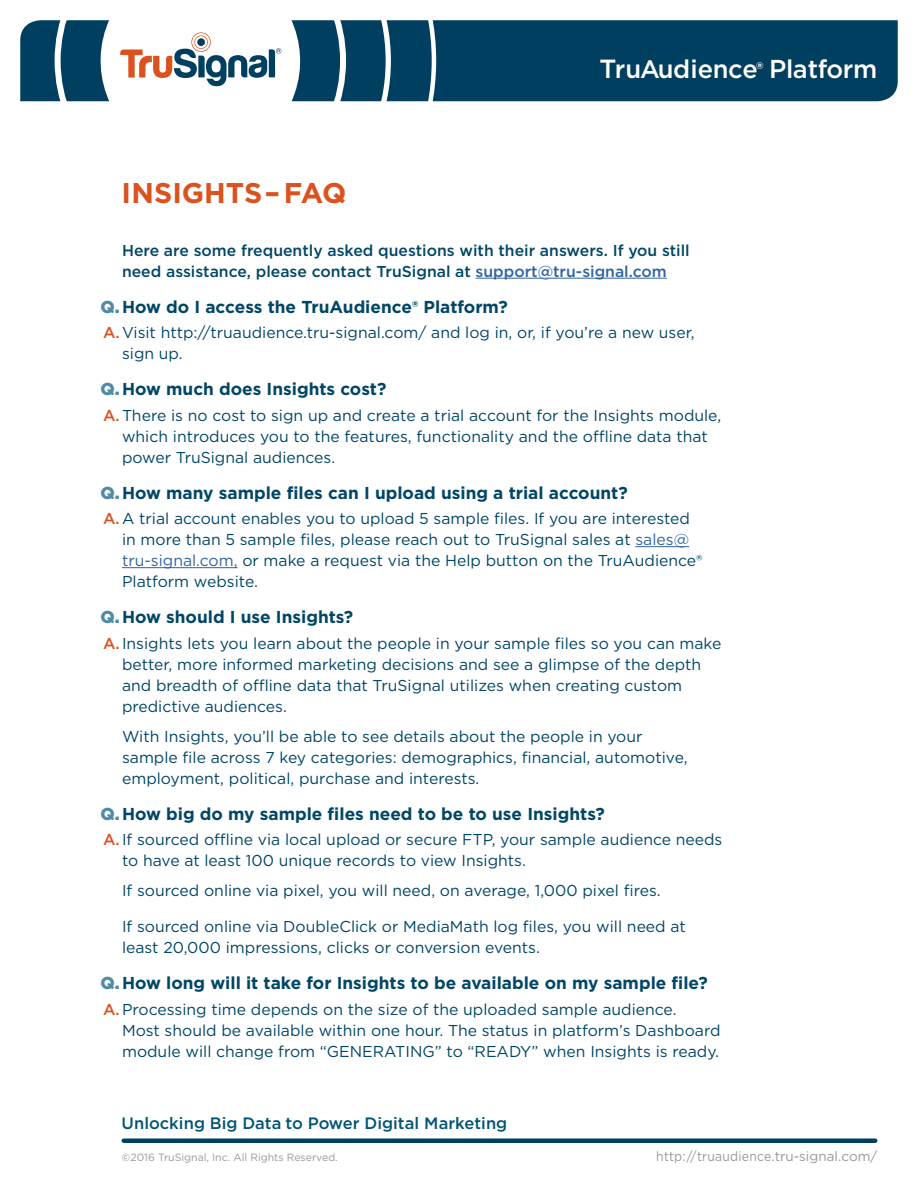
<style>
.page{position:relative;width:918px;height:1188px;background:#fff}
.page>*{position:absolute;margin:0;border:0;box-sizing:border-box;transform-origin:0 0}
.t1{font:700 28.5px "Gotham";color:#db521f}
.t2{font:500 25.5px "Gotham";letter-spacing:-.01em;color:#fff}
.t3{font:700 17.25px "Gotham";color:#004666}
.t4{font:500 16.5px "Gotham";color:#005475}
.t5{font:15.75px/21px "Gotham";color:#004666}
.t6{font:500 15.75px/21px "Gotham";color:#004666}
.t7{font:13.5px "Gotham";letter-spacing:.02em;color:#989899;scale:.9 1}
.t8{font:10.5px "Gotham";color:#989899}
.s1{font-size:26.25px}
.s2{font-size:25.2px}
.s3{font-size:19.5px}
.s4{font-size:25.8px}
.s5{color:#2f63a2}
.s6{font-weight:900;color:#4f8aa7}
.s7{font-weight:500;color:#db521f}
.s8{font-weight:500}
</style>
<div class="page">
<div style="left:436px;top:20px;width:462px;height:81px;background:#003f5f"></div>
<svg style="left:20px;top:20px;width:416px;height:82px"></svg>
<div style="left:124px;top:1138px;width:751px;height:5px;background:#003f5f"></div>
<hr style="left:476px;top:278px;width:191px;height:1px;background:#2f63a2">
<hr style="left:635px;top:546px;width:54px;height:1px;background:#2f63a2">
<hr style="left:122px;top:567px;width:116px;height:1px;background:#2f63a2">
<h1 class="t1" style="left:122px;top:180px;width:226px">INSIGHTS – FAQ</h1>
<h2 class="t2" style="left:600px;top:57px;width:279px"><span class="s1">T</span>ru<span class="s2">A</span>udience<span class="s3">®</span> <span class="s4">P</span>latform</h2>
<p class="t6" style="left:122px;top:240px;width:569px">Here are some frequently asked questions with their answers. If you still need assistance, please contact TruSignal at <span class="s5">support@tru-signal.com</span></p>
<p class="t3" style="left:100px;top:299px;width:409px"><span class="s6">Q.</span> How do I access the TruAudience® Platform?</p>
<p class="t5" style="left:122px;top:323px;width:574px;text-indent:-19px"><span class="s7">A.</span> Visit http://truaudience.tru-signal.com/ and log in, or, if you’re a new user, sign up.</p>
<p class="t3" style="left:100px;top:381px;width:288px"><span class="s6">Q.</span> How much does Insights cost?</p>
<p class="t5" style="left:122px;top:405px;width:601px;text-indent:-19px"><span class="s7">A.</span> There is no cost to sign up and create a trial account for the Insights module, which introduces you to the features, functionality and the offline data that power TruSignal audiences.</p>
<p class="t3" style="left:100px;top:485px;width:529px"><span class="s6">Q.</span> How many sample files can I upload using a trial account?</p>
<p class="t5" style="left:122px;top:509px;width:582px;text-indent:-19px"><span class="s7">A.</span> A trial account enables you to upload 5 sample files. If you are interested in more than 5 sample files, please reach out to TruSignal sales at <span class="s5">sales@ tru-signal.com,</span> or make a request via the Help button on the TruAudience® Platform website.</p>
<p class="t3" style="left:100px;top:609px;width:254px"><span class="s6">Q.</span> How should I use Insights?</p>
<p class="t5" style="left:122px;top:633px;width:601px;text-indent:-19px"><span class="s7">A.</span> Insights lets you learn about the people in your sample files so you can make better, more informed marketing decisions and see a glimpse of the depth and breadth of offline data that TruSignal utilizes when creating custom predictive audiences.</p>
<p class="t5" style="left:122px;top:726px;width:567px">With Insights, you’ll be able to see details about the people in your sample file across 7 key categories: demographics, financial, automotive, employment, political, purchase and interests.</p>
<p class="t3" style="left:100px;top:806px;width:506px"><span class="s6">Q.</span> How big do my sample files need to be to use Insights?</p>
<p class="t5" style="left:122px;top:830px;width:602px;text-indent:-19px"><span class="s7">A.</span> If sourced offline via local upload or secure FTP, your sample audience needs to have at least 100 unique records to view Insights.</p>
<p class="t5" style="left:122px;top:881px;width:540px">If sourced online via pixel, you will need, on average, 1,000 pixel fires.</p>
<p class="t5" style="left:122px;top:917px;width:565px">If sourced online via DoubleClick or MediaMath log files, you will need at least 20,000 impressions, clicks or conversion events.</p>
<p class="t3" style="left:100px;top:975px;width:609px"><span class="s6">Q.</span> How long will it take for Insights to be available on my sample file?</p>
<p class="t5" style="left:122px;top:999px;width:600px;text-indent:-19px"><span class="s7">A.</span> Processing time depends on the size of the uploaded sample audience.<br>Most should be available within one hour. The status in platform’s Dashboard module will change from “GENERATING” to “READY” when Insights is ready.</p>
<p class="t4" style="left:122px;top:1115px;width:387px">Unlocking Big Data to Power Digital Marketing</p>
<p class="t8" style="left:122px;top:1153px;width:218px"><span class="s8">©</span>2016 TruSignal, Inc. All Rights Reserved.</p>
<p class="t7" style="left:656px;top:1150px;width:247px">http://truaudience.tru-signal.com/</p>
</div>
